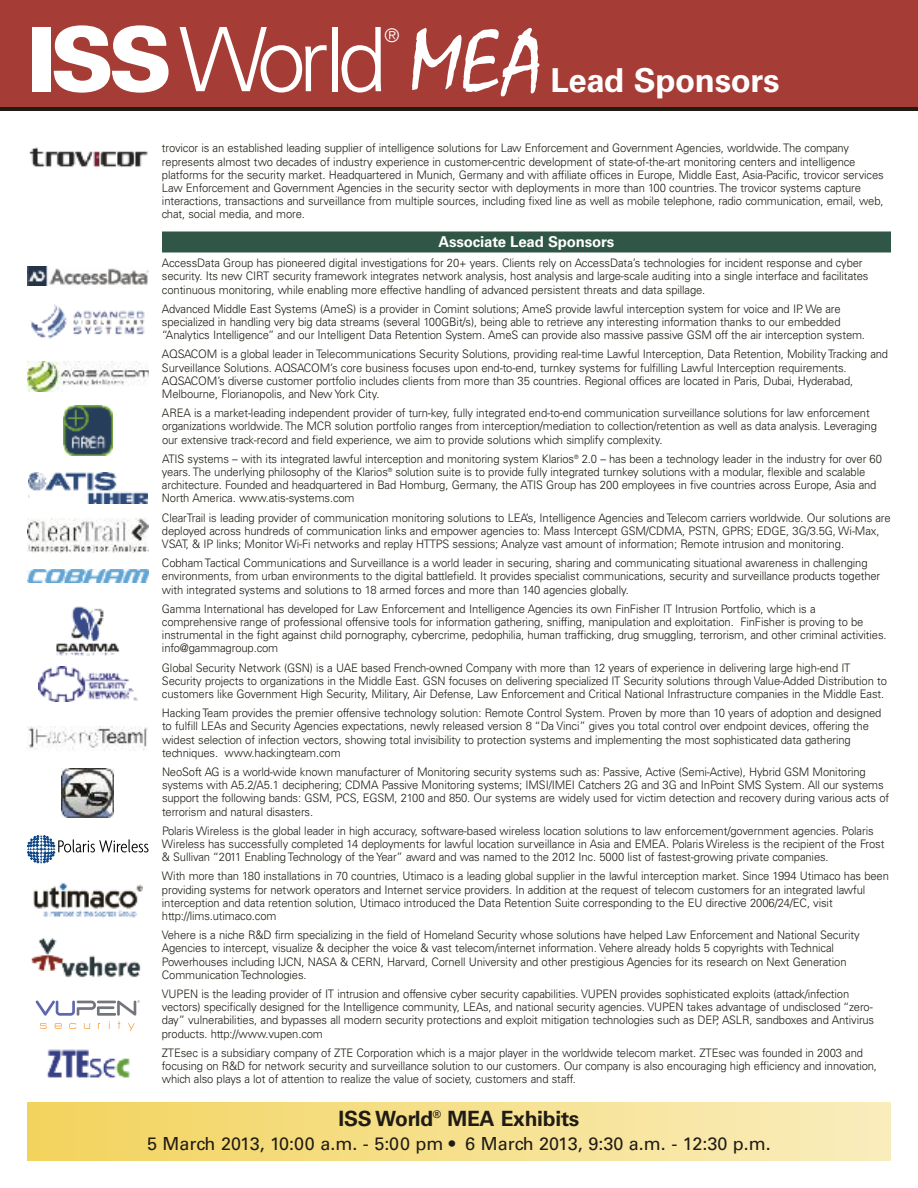
<style>
.page{position:relative;width:918px;height:1188px;background:#fff}
.page>*{position:absolute;margin:0;border:0;box-sizing:border-box;transform-origin:0 0}
.t1{font:300 88.95px "Univers";letter-spacing:-.08em;color:#fff}
.t2{font:700 33px "Univers";letter-spacing:-.01em;color:#fff}
.t3{font:700 21px "Univers";letter-spacing:-.01em;color:#201c14}
.t4{font:300 18.75px "Univers";color:#fff}
.t5{font:18px "Univers";color:#201c14}
.t6{font:700 15px "Univers";letter-spacing:-.01em;color:#fff}
.t7{font:300 11.7px/13.2px "Univers";letter-spacing:-.01em;color:#201c14;scale:.96 1}
.s1{font-weight:900}
.s2{font-family:"Mistral";font-weight:400}
</style>
<div class="page">
<div style="left:27px;top:1103px;width:864px;height:58px;background:linear-gradient(to right,#f2d35d,#faedbd)"></div>
<div style="left:0;top:0;width:918px;height:108px;background:#a63c36"></div>
<hr style="left:0;top:107px;width:918px;height:3px;background:#201c14">
<div style="left:162px;top:231px;width:729px;height:21px;background:#2f5646"></div>
<img style="left:29px;top:147px;width:119px;height:20px">
<img style="left:27px;top:267px;width:121px;height:18px">
<img style="left:30px;top:304px;width:115px;height:35px">
<img style="left:27px;top:362px;width:121px;height:29px">
<img style="left:63px;top:406px;width:49px;height:49px">
<img style="left:56px;top:606px;width:64px;height:50px">
<img style="left:38px;top:666px;width:99px;height:36px">
<img style="left:27px;top:726px;width:121px;height:25px">
<img style="left:62px;top:768px;width:52px;height:49px">
<svg style="left:27px;top:835px;width:121px;height:29px"></svg>
<img style="left:33px;top:883px;width:110px;height:35px">
<img style="left:31px;top:938px;width:110px;height:40px">
<svg style="left:36px;top:1000px;width:104px;height:31px"></svg>
<img style="left:47px;top:1049px;width:83px;height:29px">
<img style="left:28px;top:473px;width:119px;height:31px">
<img style="left:27px;top:519px;width:121px;height:33px">
<img style="left:27px;top:569px;width:121px;height:13px">
<h1 class="t1" style="left:27px;top:27px;width:518px"><span class="s1">ISS</span>World <span class="s2">MEA</span></h1>
<h3 class="t4" style="left:384px;top:28px;width:16px">®</h3>
<h2 class="t2" style="left:550px;top:69px;width:231px">Lead Sponsors</h2>
<p class="t7" style="left:162px;top:143px;width:753px">trovicor is an established leading supplier of intelligence solutions for Law Enforcement and Government Agencies, worldwide. The company represents almost two decades of industry experience in customer-centric development of state-of-the-art monitoring centers and intelligence platforms for the security market. Headquartered in Munich, Germany and with affiliate offices in Europe, Middle East, Asia-Pacific, trovicor services Law Enforcement and Government Agencies in the security sector with deployments in more than 100 countries. The trovicor systems capture interactions, transactions and surveillance from multiple sources, including fixed line as well as mobile telephone, radio communication, email, web, chat, social media, and more.</p>
<p class="t6" style="left:439px;top:236px;width:177px">Associate Lead Sponsors</p>
<p class="t7" style="left:162px;top:257px;width:738px">AccessData Group has pioneered digital investigations for 20+ years. Clients rely on AccessData’s technologies for incident response and cyber security. Its new CIRT security framework integrates network analysis, host analysis and large-scale auditing into a single interface and facilitates continuous monitoring, while enabling more effective handling of advanced persistent threats and data spillage.</p>
<p class="t7" style="left:162px;top:303px;width:734px">Advanced Middle East Systems (AmeS) is a provider in Comint solutions; AmeS provide lawful interception system for voice and IP. We are specialized in handling very big data streams (several 100GBit/s), being able to retrieve any interesting information thanks to our embedded “Analytics Intelligence” and our Intelligent Data Retention System. AmeS can provide also massive passive GSM off the air interception system.</p>
<p class="t7" style="left:162px;top:349px;width:758px">AQSACOM is a global leader in Telecommunications Security Solutions, providing real-time Lawful Interception, Data Retention, Mobility Tracking and Surveillance Solutions. AQSACOM’s core business focuses upon end-to-end, turnkey systems for fulfilling Lawful Interception requirements.<br>AQSACOM’s diverse customer portfolio includes clients from more than 35 countries. Regional offices are located in Paris, Dubai, Hyderabad, Melbourne, Florianopolis, and New York City.</p>
<p class="t7" style="left:162px;top:407px;width:746px">AREA is a market-leading independent provider of turn-key, fully integrated end-to-end communication surveillance solutions for law enforcement organizations worldwide. The MCR solution portfolio ranges from interception/mediation to collection/retention as well as data analysis. Leveraging our extensive track-record and field experience, we aim to provide solutions which simplify complexity.</p>
<p class="t7" style="left:162px;top:453px;width:751px">ATIS systems – with its integrated lawful interception and monitoring system Klarios<sup>®</sup> 2.0 – has been a technology leader in the industry for over 60 years. The underlying philosophy of the Klarios<sup>®</sup> solution suite is to provide fully integrated turnkey solutions with a modular, flexible and scalable architecture. Founded and headquartered in Bad Homburg, Germany, the ATIS Group has 200 employees in five countries across Europe, Asia and North America. www.atis-systems.com</p>
<p class="t7" style="left:162px;top:512px;width:761px">ClearTrail is leading provider of communication monitoring solutions to LEA’s, Intelligence Agencies and Telecom carriers worldwide. Our solutions are deployed across hundreds of communication links and empower agencies to: Mass Intercept GSM/CDMA, PSTN, GPRS; EDGE, 3G/3.5G, Wi-Max,<br>VSAT, &amp; IP links; Monitor Wi-Fi networks and replay HTTPS sessions; Analyze vast amount of information; Remote intrusion and monitoring.</p>
<p class="t7" style="left:162px;top:557px;width:750px">Cobham Tactical Communications and Surveillance is a world leader in securing, sharing and communicating situational awareness in challenging environments, from urban environments to the digital battlefield. It provides specialist communications, security and surveillance products together with integrated systems and solutions to 18 armed forces and more than 140 agencies globally.</p>
<p class="t7" style="left:162px;top:603px;width:756px">Gamma International has developed for Law Enforcement and Intelligence Agencies its own FinFisher IT Intrusion Portfolio, which is a comprehensive range of professional offensive tools for information gathering, sniffing, manipulation and exploitation. FinFisher is proving to be instrumental in the fight against child pornography, cybercrime, pedophilia, human trafficking, drug smuggling, terrorism, and other criminal activities. info@gammagroup.com</p>
<p class="t7" style="left:162px;top:662px;width:757px">Global Security Network (GSN) is a UAE based French-owned Company with more than 12 years of experience in delivering large high-end IT<br>Security projects to organizations in the Middle East. GSN focuses on delivering specialized IT Security solutions through Value-Added Distribution to customers like Government High Security, Military, Air Defense, Law Enforcement and Critical National Infrastructure companies in the Middle East.</p>
<p class="t7" style="left:162px;top:707px;width:751px">Hacking Team provides the premier offensive technology solution: Remote Control System. Proven by more than 10 years of adoption and designed to fulfill LEAs and Security Agencies expectations, newly released version 8 “Da Vinci” gives you total control over endpoint devices, offering the widest selection of infection vectors, showing total invisibility to protection systems and implementing the most sophisticated data gathering techniques. www.hackingteam.com</p>
<p class="t7" style="left:162px;top:766px;width:759px">NeoSoft AG is a world-wide known manufacturer of Monitoring security systems such as: Passive, Active (Semi-Active), Hybrid GSM Monitoring systems with A5.2/A5.1 deciphering; CDMA Passive Monitoring systems; IMSI/IMEI Catchers 2G and 3G and InPoint SMS System. All our systems support the following bands: GSM, PCS, EGSM, 2100 and 850. Our systems are widely used for victim detection and recovery during various acts of terrorism and natural disasters.</p>
<p class="t7" style="left:162px;top:825px;width:754px">Polaris Wireless is the global leader in high accuracy, software-based wireless location solutions to law enforcement/government agencies. Polaris<br>Wireless has successfully completed 14 deployments for lawful location surveillance in Asia and EMEA. Polaris Wireless is the recipient of the Frost &amp; Sullivan “2011 Enabling Technology of the Year” award and was named to the 2012 Inc. 5000 list of fastest-growing private companies.</p>
<p class="t7" style="left:162px;top:871px;width:759px">With more than 180 installations in 70 countries, Utimaco is a leading global supplier in the lawful interception market. Since 1994 Utimaco has been providing systems for network operators and Internet service providers. In addition at the request of telecom customers for an integrated lawful interception and data retention solution, Utimaco introduced the Data Retention Suite corresponding to the EU directive 2006/24/EC, visit http://lims.utimaco.com</p>
<p class="t7" style="left:162px;top:929px;width:729px">Vehere is a niche R&amp;D firm specializing in the field of Homeland Security whose solutions have helped Law Enforcement and National Security Agencies to intercept, visualize &amp; decipher the voice &amp; vast telecom/internet information. Vehere already holds 5 copyrights with Technical Powerhouses including IJCN, NASA &amp; CERN, Harvard, Cornell University and other prestigious Agencies for its research on Next Generation Communication Technologies.</p>
<p class="t7" style="left:162px;top:988px;width:743px">VUPEN is the leading provider of IT intrusion and offensive cyber security capabilities. VUPEN provides sophisticated exploits (attack/infection vectors) specifically designed for the Intelligence community, LEAs, and national security agencies. VUPEN takes advantage of undisclosed “zero&shy;day” vulnerabilities, and bypasses all modern security protections and exploit mitigation technologies such as DEP, ASLR, sandboxes and Antivirus products. http://www.vupen.com</p>
<p class="t7" style="left:162px;top:1047px;width:747px">ZTEsec is a subsidiary company of ZTE Corporation which is a major player in the worldwide telecom market. ZTEsec was founded in 2003 and focusing on R&amp;D for network security and surveillance solution to our customers. Our company is also encouraging high efficiency and innovation, which also plays a lot of attention to realize the value of society, customers and staff.</p>
<h3 class="t3" style="left:339px;top:1111px;width:242px">ISS World<sup>®</sup> MEA Exhibits</h3>
<h3 class="t5" style="left:147px;top:1137px;width:625px">5 March 2013, 10:00 a.m. - 5:00 pm • 6 March 2013, 9:30 a.m. - 12:30 p.m.</h3>
</div>
